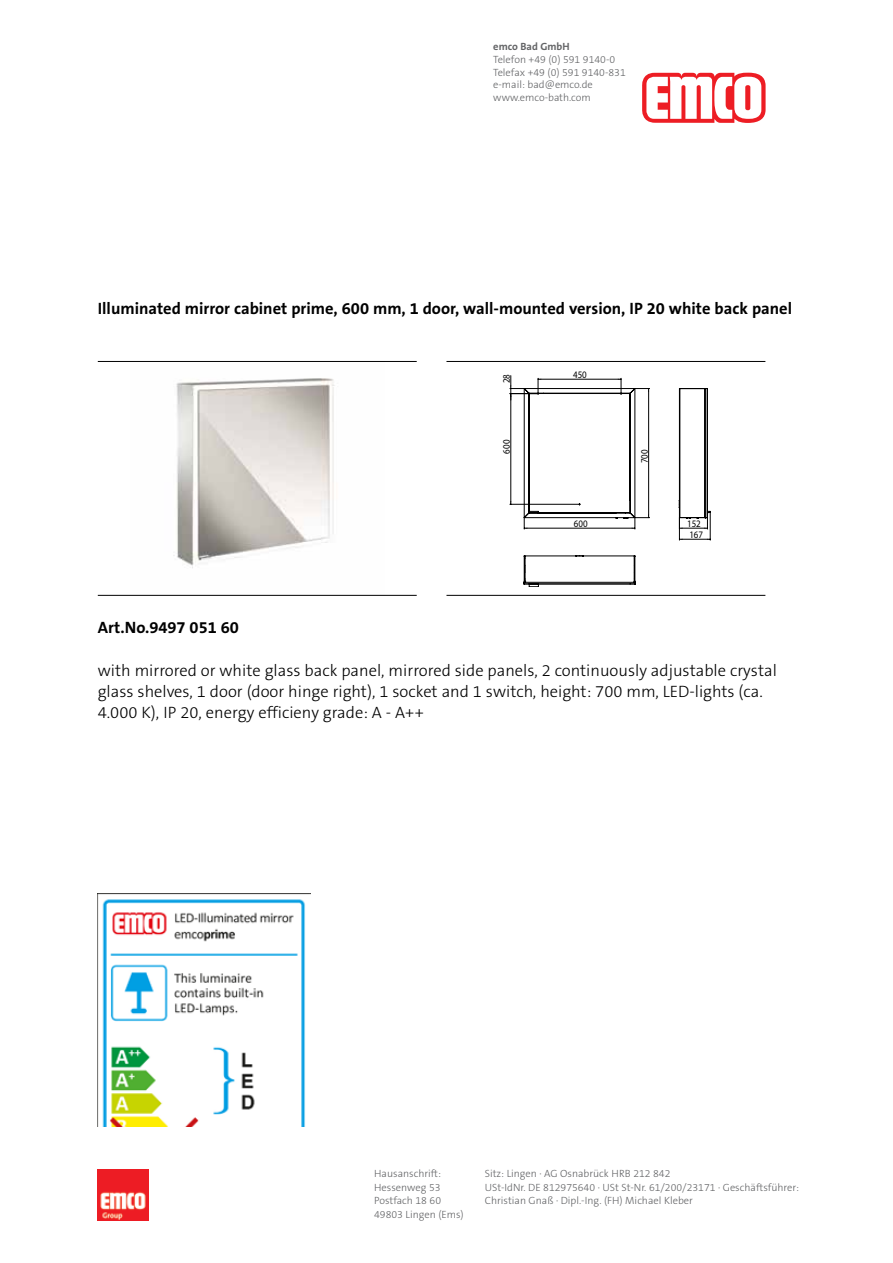
<style>
.page{position:relative;width:893px;height:1263px;background:#fff}
.page>*{position:absolute;margin:0;border:0;box-sizing:border-box;transform-origin:0 0}
.t1{font:300 16.5px/21px "The Sans Os F";color:#000}
.t2{font:700 16.5px "The Sans Os F";color:#000}
.t3{font:300 10.5px/13.5px "The Sans Os F";color:#636466}
.t4{font:700 10.5px "The Sans Os F";color:#636466}
.t5{font:9.9px/11.1px "Myriad Pro";color:#000;scale:.9 1}
</style>
<div class="page">
<svg style="left:642px;top:73px;width:124px;height:50px"></svg>
<img style="left:98px;top:1169px;width:51px;height:51px">
<img style="left:130px;top:378px;width:254px;height:217px">
<hr style="left:98px;top:595px;width:319px;height:1px;background:#000">
<hr style="left:98px;top:361px;width:319px;height:1px;background:#000">
<svg style="left:510px;top:376px;width:201px;height:211px"></svg>
<hr style="left:446px;top:595px;width:319px;height:1px;background:#000">
<hr style="left:446px;top:361px;width:319px;height:1px;background:#000">
<img style="left:98px;top:893px;width:213px;height:234px">
<p class="t4" style="left:493px;top:40px;width:78px">emco Bad GmbH</p>
<p class="t3" style="left:493px;top:53px;width:134px;line-height:12.6px">Telefon +49 (0) 591 9140-0<br>Telefax +49 (0) 591 9140-831 e-mail: bad@emco.de www.emco-bath.com</p>
<h1 class="t2" style="left:98px;top:298px;width:696px">Illuminated mirror cabinet prime, 600 mm, 1 door, wall-mounted version, IP 20 white back panel</h1>
<p class="t5" style="left:501px;top:383px;width:12px;rotate:-90deg">28</p>
<p class="t5" style="left:501px;top:453px;width:17px;rotate:-90deg">600</p>
<p class="t5" style="left:573px;top:369px;width:17px">450</p>
<p class="t5" style="left:574px;top:518px;width:17px">600</p>
<p class="t5" style="left:639px;top:463px;width:17px;rotate:-90deg">700</p>
<p class="t5" style="left:687px;top:518px;width:19px">152<br>167</p>
<h1 class="t2" style="left:98px;top:617px;width:143px">Art.No.9497 051 60</h1>
<p class="t1" style="left:98px;top:660px;width:681px">with mirrored or white glass back panel, mirrored side panels, 2 continuously adjustable crystal glass shelves, 1 door (door hinge right), 1 socket and 1 switch, height: 700 mm, LED-lights (ca.<br>4.000 K), IP 20, energy efficieny grade: A - A++</p>
<p class="t3" style="left:374px;top:1167px;width:91px">Hausanschrift:<br>Hessenweg 53<br>Postfach 18 60<br>49803 Lingen (Ems)</p>
<p class="t3" style="left:485px;top:1167px;width:316px">Sitz: Lingen · AG Osnabrück HRB 212 842<br>USt-IdNr. DE 812975640 · USt St-Nr. 61/200/23171 · Geschäftsführer:<br>Christian Gnaß · Dipl.-Ing. (FH) Michael Kleber</p>
</div>
